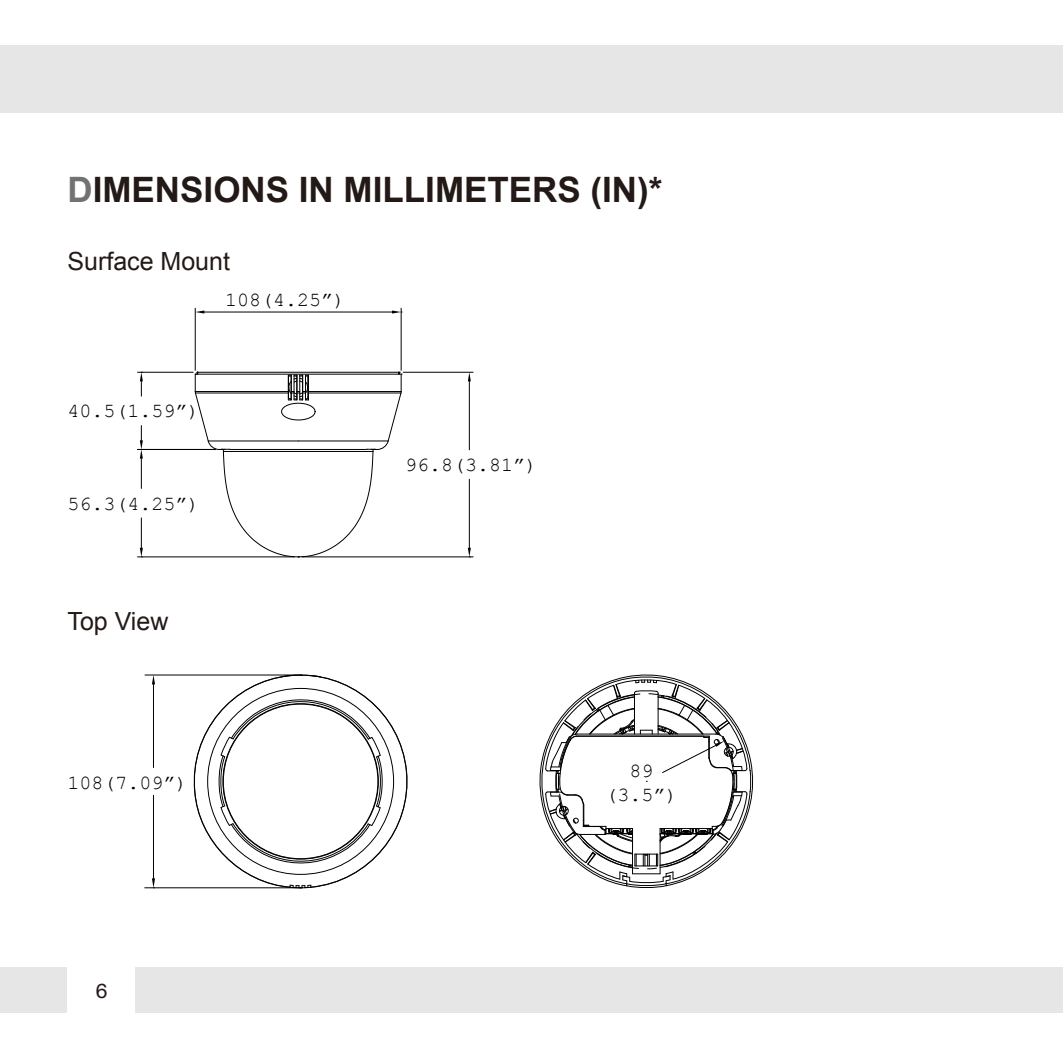
<style>
.page{position:relative;width:1063px;height:1063px;background:#fff}
.page>*{position:absolute;margin:0;border:0;box-sizing:border-box;transform-origin:0 0}
.t1{font:700 35px "Arial";color:#231916}
.t2{font:25px "Arial";color:#231916}
.t3{font:20px/24px "Courier New";color:#000;text-align:center}
.t4{font:20px "Arial";color:#231916;scale:1.07 1}
.s1{color:#727272}
</style>
<div class="page">
<div style="left:0;top:45px;width:1063px;height:67px;background:#e6e6e6"></div>
<div style="left:0;top:968px;width:1063px;height:45px;background:#e6e6e6"></div>
<div style="left:68px;top:968px;width:67px;height:45px;background:#fff"></div>
<svg style="left:542px;top:674px;width:209px;height:214px"></svg>
<svg style="left:189px;top:674px;width:219px;height:214px"></svg>
<hr style="left:145px;top:675px;width:157px;height:1px;background:#000">
<hr style="left:145px;top:887px;width:157px;height:1px;background:#000">
<hr style="left:153px;top:684px;width:1px;height:84px;background:#000">
<hr style="left:153px;top:795px;width:1px;height:83px;background:#000">
<svg style="left:152px;top:675px;width:3px;height:9px"></svg>
<svg style="left:289px;top:884px;width:23px;height:5px"></svg>
<svg style="left:152px;top:878px;width:3px;height:10px"></svg>
<svg style="left:140px;top:548px;width:3px;height:8px"></svg>
<svg style="left:468px;top:373px;width:3px;height:8px"></svg>
<svg style="left:468px;top:548px;width:3px;height:8px"></svg>
<hr style="left:138px;top:372px;width:55px;height:1px;background:#000">
<svg style="left:140px;top:372px;width:3px;height:24px"></svg>
<hr style="left:138px;top:449px;width:77px;height:1px;background:#000">
<hr style="left:138px;top:556px;width:156px;height:1px;background:#000">
<svg style="left:140px;top:426px;width:3px;height:62px"></svg>
<hr style="left:141px;top:518px;width:1px;height:30px;background:#000">
<hr style="left:403px;top:372px;width:70px;height:1px;background:#000">
<hr style="left:302px;top:556px;width:171px;height:1px;background:#000">
<hr style="left:469px;top:381px;width:1px;height:69px;background:#000">
<hr style="left:469px;top:479px;width:1px;height:69px;background:#000">
<hr style="left:195px;top:308px;width:1px;height:62px;background:#000">
<hr style="left:401px;top:308px;width:1px;height:62px;background:#000">
<hr style="left:204px;top:312px;width:188px;height:1px;background:#000">
<svg style="left:195px;top:310px;width:9px;height:4px"></svg>
<svg style="left:392px;top:310px;width:10px;height:4px"></svg>
<svg style="left:195px;top:372px;width:207px;height:186px"></svg>
<h1 class="t1" style="left:67px;top:167px;width:597px"><span class="s1">D</span>IMENSIONS IN MILLIMETERS (IN)*</h1>
<p class="t2" style="left:68px;top:245px;width:164px">Surface Mount</p>
<p class="t3" style="left:225px;top:287px;width:121px">108(4.25”)</p>
<p class="t3" style="left:68px;top:399px;width:134px">40.5(1.59”)</p>
<p class="t3" style="left:68px;top:491px;width:134px">56.3(4.25”)</p>
<p class="t2" style="left:68px;top:605px;width:102px">Top View</p>
<p class="t3" style="left:67px;top:770px;width:121px">108(7.09”)</p>
<p class="t3" style="left:405px;top:452px;width:134px">96.8(3.81”)</p>
<p class="t4" style="left:96px;top:978px;width:13px">6</p>
<p class="t3" style="left:605px;top:758px;width:73px">89 (3.5”)</p>
</div>
